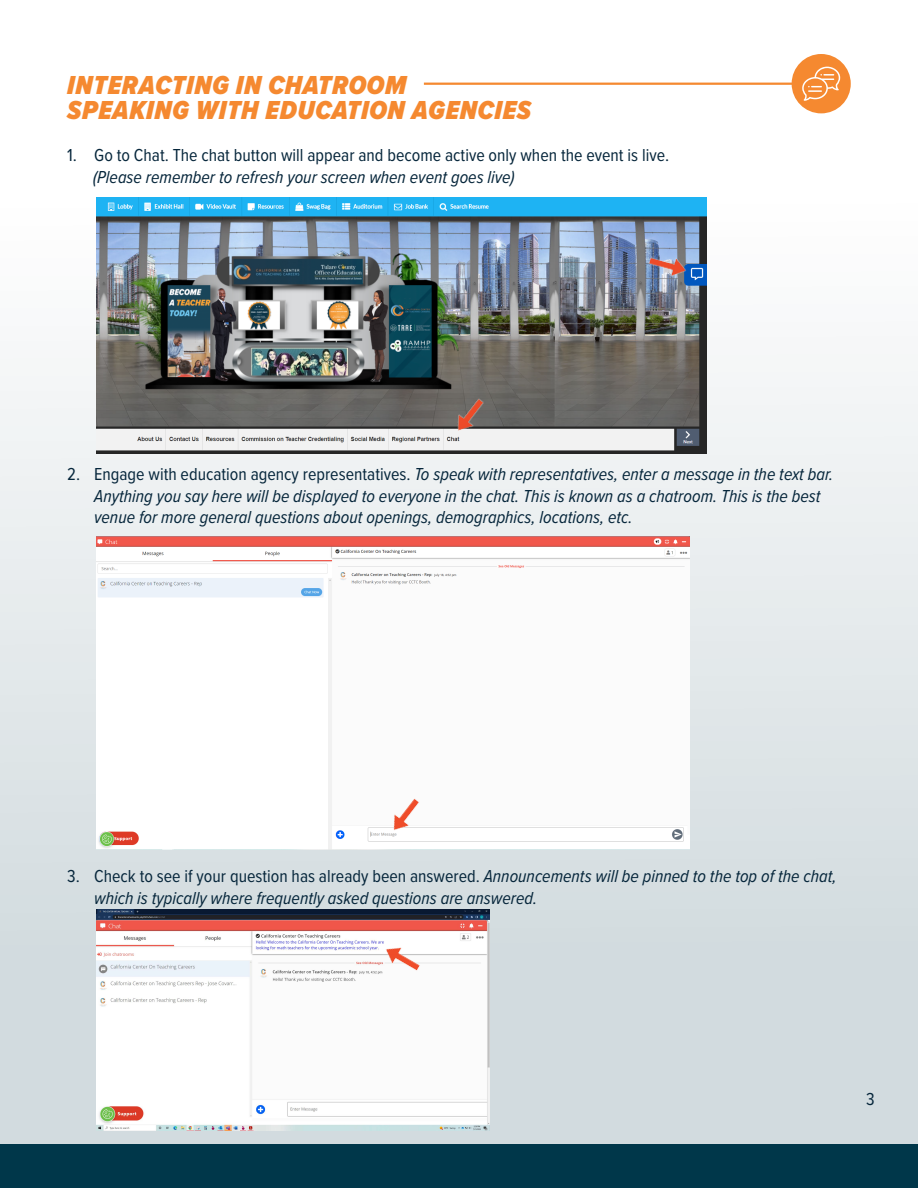
<style>
.page{position:relative;width:918px;height:1188px;background:#fff}
.page>*{position:absolute;margin:0;border:0;box-sizing:border-box;transform-origin:0 0}
.t1{font:italic 900 27px/25.5px "Proxima Nova Cond";letter-spacing:.025em;color:#f58930}
.t2{font:italic 18px/21.6px "Proxima Nova Cond";color:#06263b}
.t3{font:18px "Proxima Nova Cond";color:#06263b}
.s1{font-style:normal}
</style>
<div class="page">
<div style="left:0;top:0;width:918px;height:1188px;background:linear-gradient(to bottom,#fff,#c8d3d8)"></div>
<hr style="left:424px;top:83px;width:371px;height:2px;background:#f58930">
<div style="left:792px;top:54px;width:59px;height:59px;background:#f58930;border-radius:50%"></div>
<div style="left:0;top:1145px;width:918px;height:43px;background:#00374a"></div>
<svg style="left:802px;top:67px;width:38px;height:34px"></svg>
<img style="left:96px;top:198px;width:611px;height:255px">
<img style="left:629px;top:229px;width:76px;height:76px">
<img style="left:96px;top:536px;width:594px;height:313px">
<img style="left:424px;top:370px;width:87px;height:87px">
<img style="left:96px;top:909px;width:394px;height:222px">
<img style="left:360px;top:770px;width:87px;height:87px">
<img style="left:360px;top:914px;width:85px;height:85px">
<p class="t1" style="left:67px;top:72px;width:465px">INTERACTING IN CHATROOM<br>SPEAKING WITH EDUCATION AGENCIES</p>
<p class="t3" style="left:67px;top:142px;width:604px">1. Go to Chat. The chat button will appear and become active only when the event is live.</p>
<p class="t2" style="left:93px;top:165px;width:423px">(Please remember to refresh your screen when event goes live)</p>
<p class="t2" style="left:94px;top:462px;width:740px;text-indent:-27px"><span class="s1">2. Engage with education agency representatives.</span> To speak with representatives, enter a message in the text bar.<br>Anything you say here will be displayed to everyone in the chat. This is known as a chatroom. This is the best venue for more general questions about openings, demographics, locations, etc.</p>
<p class="t2" style="left:94px;top:865px;width:744px;text-indent:-27px"><span class="s1">3. Check to see if your question has already been answered.</span> Announcements will be pinned to the top of the chat, which is typically where frequently asked questions are answered.</p>
<p class="t3" style="left:866px;top:1086px;width:10px">3</p>
</div>
